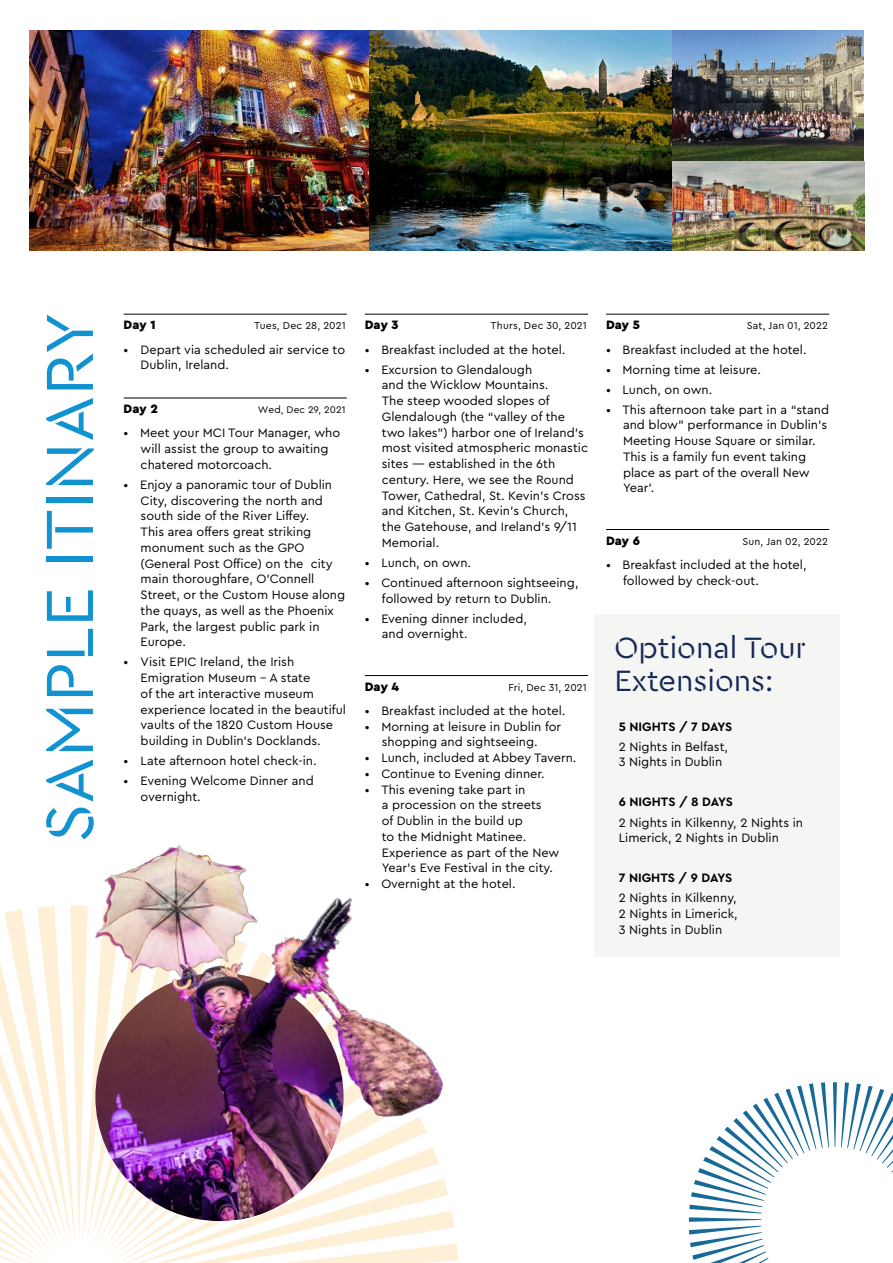
<style>
.page{position:relative;width:893px;height:1263px;background:#fff}
.page>*{position:absolute;margin:0;border:0;box-sizing:border-box;transform-origin:0 0}
.DAY_-Title{font:69.75px "Cera Stencil PRO";color:#1192d1}
.DAY_-Title-2{font:30.75px/33px "Cera Stencil PRO";color:#182957}
.Optional_Tour_Ext{font:12.75px/15.8px "Cera Pro";color:#000}
.Optional_Tour_Ext-2{font:700 12.75px "Cera Pro";color:#000}
.DAY_-Title-3{font:900 12.75px "Cera Pro";color:#000}
.DAY_-Title-4{font:10.5px "Cera Pro";letter-spacing:.015em;color:#000}
.DAY_-Title-5{font:10.05px "Cera Pro";letter-spacing:.005em;color:#000}
</style>
<div class="page">
<svg style="left:0;top:905px;width:458px;height:358px"></svg>
<svg style="left:688px;top:1082px;width:205px;height:181px"></svg>
<img style="left:672px;top:31px;width:192px;height:130px">
<img style="left:672px;top:161px;width:192px;height:90px">
<img style="left:30px;top:31px;width:340px;height:220px">
<img style="left:370px;top:31px;width:302px;height:220px">
<div style="left:594px;top:614px;width:246px;height:342px;background:#f5f5f3"></div>
<hr style="left:124px;top:314px;width:223px;height:1px;background:#000">
<hr style="left:124px;top:398px;width:223px;height:1px;background:#000">
<hr style="left:365px;top:314px;width:223px;height:1px;background:#000">
<hr style="left:365px;top:675px;width:223px;height:1px;background:#000">
<hr style="left:606px;top:314px;width:223px;height:1px;background:#000">
<hr style="left:606px;top:529px;width:223px;height:1px;background:#000">
<img style="left:78px;top:845px;width:380px;height:376px">
<p class="DAY_-Title" style="left:23px;top:842px;width:532px;rotate:-90deg">SAMPLE ITINARY</p>
<p class="DAY_-Title-3" style="left:124px;top:316px;width:34px">Day 1</p>
<p class="DAY_-Title-4" style="left:254px;top:319px;width:93px">Tues, Dec 28, 2021</p>
<p class="Optional_Tour_Ext" style="left:141px;top:341px;width:206px;text-indent:-17px">• Depart via scheduled air service to<br>Dublin, Ireland.</p>
<p class="DAY_-Title-3" style="left:124px;top:400px;width:36px">Day 2</p>
<p class="DAY_-Title-5" style="left:258px;top:403px;width:89px">Wed, Dec 29, 2021</p>
<p class="Optional_Tour_Ext" style="left:141px;top:425px;width:201px;text-indent:-17px">• Meet your MCI Tour Manager, who will assist the group to awaiting chatered motorcoach.</p>
<p class="Optional_Tour_Ext" style="left:141px;top:476px;width:206px;text-indent:-17px">• Enjoy a panoramic tour of Dublin<br>City, discovering the north and south side of the River Liffey.<br>This area offers great striking monument such as the GPO (General Post Office) on the city main thoroughfare, O’Connell<br>Street, or the Custom House along the quays, as well as the Phoenix<br>Park, the largest public park in<br>Europe.</p>
<p class="Optional_Tour_Ext" style="left:141px;top:654px;width:207px;text-indent:-17px">• Visit EPIC Ireland, the Irish<br>Emigration Museum – A state<br>of the art interactive museum experience located in the beautiful vaults of the 1820 Custom House building in Dublin’s Docklands.</p>
<p class="Optional_Tour_Ext" style="left:124px;top:752px;width:195px">• Late afternoon hotel check-in.</p>
<p class="Optional_Tour_Ext" style="left:141px;top:772px;width:175px;text-indent:-17px">• Evening Welcome Dinner and overnight.</p>
<p class="DAY_-Title-3" style="left:365px;top:316px;width:35px">Day 3</p>
<p class="DAY_-Title-4" style="left:491px;top:319px;width:98px">Thurs, Dec 30, 2021</p>
<p class="Optional_Tour_Ext" style="left:365px;top:341px;width:202px">• Breakfast included at the hotel.</p>
<p class="Optional_Tour_Ext" style="left:382px;top:361px;width:208px;text-indent:-17px">• Excursion to Glendalough<br>and the Wicklow Mountains.<br>The steep wooded slopes of<br>Glendalough (the “valley of the two lakes”) harbor one of Ireland’s most visited atmospheric monastic sites — established in the 6th century. Here, we see the Round<br>Tower, Cathedral, St. Kevin’s Cross and Kitchen, St. Kevin’s Church, the Gatehouse, and Ireland’s 9/11<br>Memorial.</p>
<p class="Optional_Tour_Ext" style="left:365px;top:554px;width:108px">• Lunch, on own.</p>
<p class="Optional_Tour_Ext" style="left:382px;top:574px;width:198px;text-indent:-17px">• Continued afternoon sightseeing, followed by return to Dublin.</p>
<p class="Optional_Tour_Ext" style="left:382px;top:610px;width:147px;text-indent:-17px">• Evening dinner included, and overnight.</p>
<p class="DAY_-Title-3" style="left:365px;top:678px;width:36px">Day 4</p>
<p class="DAY_-Title-4" style="left:508px;top:680px;width:80px">Fri, Dec 31, 2021</p>
<p class="Optional_Tour_Ext" style="left:365px;top:702px;width:202px">• Breakfast included at the hotel.</p>
<p class="Optional_Tour_Ext" style="left:365px;top:718px;width:198px;text-align:center">• Morning at leisure in Dublin for shopping and sightseeing.</p>
<p class="Optional_Tour_Ext" style="left:365px;top:749px;width:213px">• Lunch, included at Abbey Tavern.</p>
<p class="Optional_Tour_Ext" style="left:365px;top:765px;width:181px">• Continue to Evening dinner.</p>
<p class="Optional_Tour_Ext" style="left:382px;top:781px;width:179px;text-indent:-17px">• This evening take part in<br>a procession on the streets<br>of Dublin in the build up<br>to the Midnight Matinee.<br>Experience as part of the New<br>Year’s Eve Festival in the city.</p>
<p class="Optional_Tour_Ext" style="left:365px;top:875px;width:152px">• Overnight at the hotel.</p>
<p class="DAY_-Title-3" style="left:606px;top:316px;width:35px">Day 5</p>
<p class="DAY_-Title-4" style="left:747px;top:319px;width:83px">Sat, Jan 01, 2022</p>
<p class="Optional_Tour_Ext" style="left:606px;top:341px;width:202px">• Breakfast included at the hotel.</p>
<p class="Optional_Tour_Ext" style="left:606px;top:361px;width:157px">• Morning time at leisure.</p>
<p class="Optional_Tour_Ext" style="left:606px;top:381px;width:108px">• Lunch, on own.</p>
<p class="Optional_Tour_Ext" style="left:623px;top:401px;width:208px;text-indent:-17px">• This afternoon take part in a “stand and blow” performance in Dublin’s<br>Meeting House Square or similar.<br>This is a family fun event taking place as part of the overall New<br>Year’.</p>
<p class="DAY_-Title-3" style="left:606px;top:532px;width:35px">Day 6</p>
<p class="DAY_-Title-4" style="left:742px;top:534px;width:87px">Sun, Jan 02, 2022</p>
<p class="Optional_Tour_Ext" style="left:623px;top:556px;width:185px;text-indent:-17px">• Breakfast included at the hotel, followed by check-out.</p>
<p class="DAY_-Title-2" style="left:614px;top:629px;width:193px">Optional Tour<br>Extensions:</p>
<p class="Optional_Tour_Ext-2" style="left:619px;top:718px;width:115px">5 NIGHTS / 7 DAYS</p>
<p class="Optional_Tour_Ext" style="left:619px;top:738px;width:111px">2 Nights in Belfast,<br>3 Nights in Dublin</p>
<p class="Optional_Tour_Ext-2" style="left:619px;top:794px;width:116px">6 NIGHTS / 8 DAYS</p>
<p class="Optional_Tour_Ext" style="left:619px;top:814px;width:186px">2 Nights in Kilkenny, 2 Nights in<br>Limerick, 2 Nights in Dublin</p>
<p class="Optional_Tour_Ext-2" style="left:619px;top:869px;width:115px">7 NIGHTS / 9 DAYS</p>
<p class="Optional_Tour_Ext" style="left:619px;top:889px;width:121px;text-align:justify">2 Nights in Kilkenny, 2 Nights in Limerick, 3 Nights in Dublin</p>
</div>
